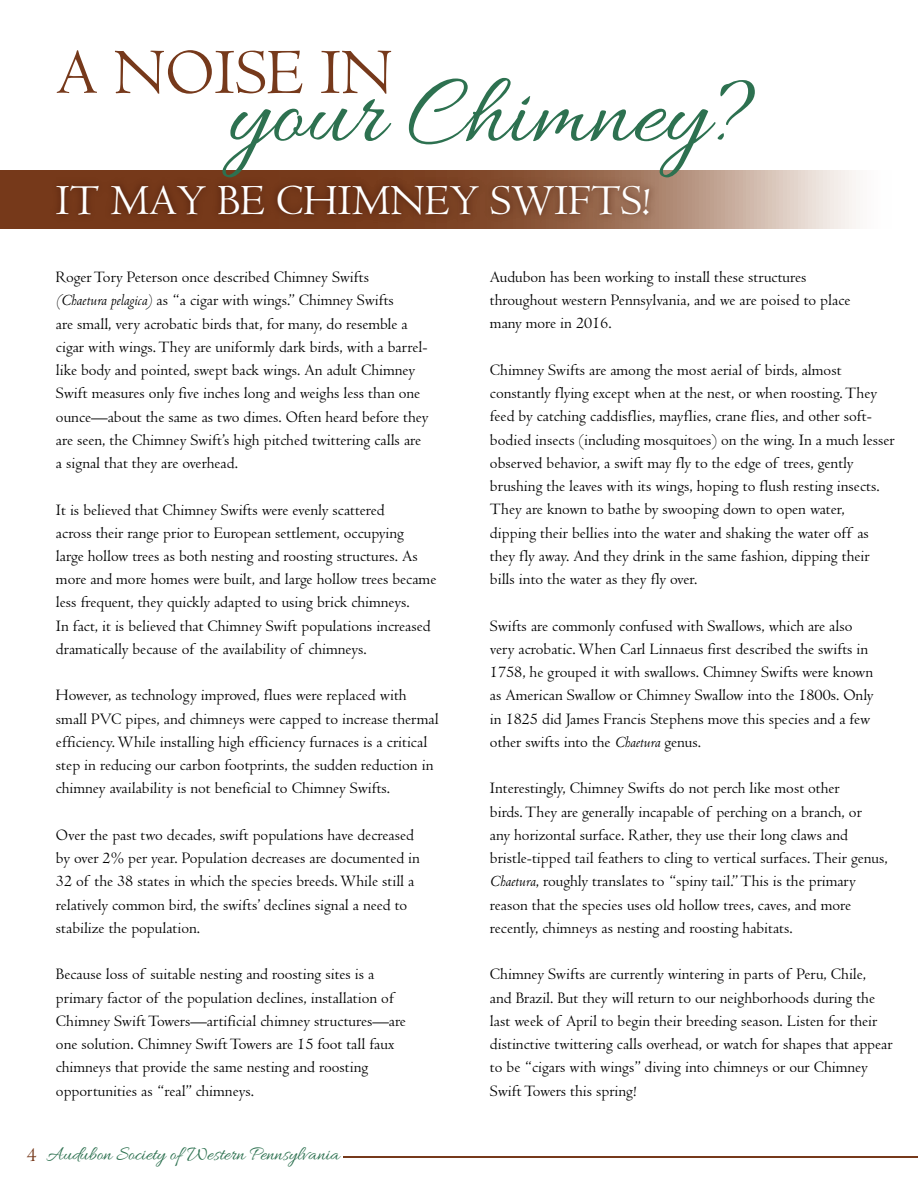
<style>
.page{position:relative;width:918px;height:1188px;background:#fff}
.page>*{position:absolute;margin:0;border:0;box-sizing:border-box;transform-origin:0 0}
.t1{font:102.3px "Allura";color:#2d7150}
.t2{font:66.6px "Centaur";color:#76391b}
.t3{font:44.4px "Centaur";color:#fff}
.t4{font:20.1px "Allura";color:#2d7150}
.t5{font:16.5px/23.2px "Centaur";color:#000}
.s1{font-style:italic}
.s2{font-family:"Centaur";color:#76391b}
</style>
<div class="page">
<svg style="left:0;top:170px;width:856px;height:58px;background:#c1a595"></svg>
<img style="left:45px;top:170px;width:617px;height:59px">
<hr style="left:344px;top:1156px;width:574px;height:1px;background:#76391b">
<h2 class="t2" style="left:56px;top:36px;width:338px">A NOISE IN</h2>
<h1 class="t1" style="left:228px;top:57px;width:529px">your Chimney?</h1>
<h3 class="t3" style="left:56px;top:176px;width:596px">IT MAY BE CHIMNEY SWIFTS!</h3>
<p class="t5" style="left:56px;top:266px;width:374px">Roger Tory Peterson once described Chimney Swifts<br><span class="s1">(Chaetura pelagica)</span> as “a cigar with wings.” Chimney Swifts<br>are small, very acrobatic birds that, for many, do resemble a cigar with wings. They are uniformly dark birds, with a barrel&shy;like body and pointed, swept back wings. An adult Chimney Swift measures only five inches long and weighs less than one ounce—about the same as two dimes. Often heard before they are seen, the Chimney Swift’s high pitched twittering calls are a signal that they are overhead.</p>
<p class="t5" style="left:56px;top:498px;width:382px">It is believed that Chimney Swifts were evenly scattered<br>across their range prior to European settlement, occupying<br>large hollow trees as both nesting and roosting structures. As more and more homes were built, and large hollow trees became less frequent, they quickly adapted to using brick chimneys.<br>In fact, it is believed that Chimney Swift populations increased dramatically because of the availability of chimneys.</p>
<p class="t5" style="left:56px;top:684px;width:384px">However, as technology improved, flues were replaced with small PVC pipes, and chimneys were capped to increase thermal efficiency. While installing high efficiency furnaces is a critical step in reducing our carbon footprints, the sudden reduction in chimney availability is not beneficial to Chimney Swifts.</p>
<p class="t5" style="left:56px;top:824px;width:366px">Over the past two decades, swift populations have decreased by over 2% per year. Population decreases are documented in 32 of the 38 states in which the species breeds. While still a relatively common bird, the swifts’ declines signal a need to stabilize the population.</p>
<p class="t5" style="left:56px;top:963px;width:352px">Because loss of suitable nesting and roosting sites is a primary factor of the population declines, installation of Chimney Swift Towers—artificial chimney structures—are one solution. Chimney Swift Towers are 15 foot tall faux chimneys that provide the same nesting and roosting opportunities as “real” chimneys.</p>
<p class="t4" style="left:27px;top:1143px;width:314px"><span class="s2">4</span> Audubon Society of Western Pennsylvania</p>
<p class="t5" style="left:490px;top:266px;width:362px">Audubon has been working to install these structures throughout western Pennsylvania, and we are poised to place many more in 2016.</p>
<p class="t5" style="left:490px;top:359px;width:406px">Chimney Swifts are among the most aerial of birds, almost constantly flying except when at the nest, or when roosting. They feed by catching caddisflies, mayflies, crane flies, and other soft&shy;bodied insects (including mosquitoes) on the wing. In a much lesser observed behavior, a swift may fly to the edge of trees, gently brushing the leaves with its wings, hoping to flush resting insects.<br>They are known to bathe by swooping down to open water, dipping their bellies into the water and shaking the water off as they fly away. And they drink in the same fashion, dipping their bills into the water as they fly over.</p>
<p class="t5" style="left:490px;top:614px;width:385px">Swifts are commonly confused with Swallows, which are also very acrobatic. When Carl Linnaeus first described the swifts in 1758, he grouped it with swallows. Chimney Swifts were known as American Swallow or Chimney Swallow into the 1800s. Only in 1825 did James Francis Stephens move this species and a few other swifts into the <span class="s1">Chaetura</span> genus.</p>
<p class="t5" style="left:490px;top:777px;width:399px">Interestingly, Chimney Swifts do not perch like most other<br>birds. They are generally incapable of perching on a branch, or<br>any horizontal surface. Rather, they use their long claws and bristle-tipped tail feathers to cling to vertical surfaces. Their genus, <span class="s1">Chaetura</span>, roughly translates to “spiny tail.” This is the primary reason that the species uses old hollow trees, caves, and more recently, chimneys as nesting and roosting habitats.</p>
<p class="t5" style="left:490px;top:963px;width:404px">Chimney Swifts are currently wintering in parts of Peru, Chile,<br>and Brazil. But they will return to our neighborhoods during the last week of April to begin their breeding season. Listen for their distinctive twittering calls overhead, or watch for shapes that appear to be “cigars with wings” diving into chimneys or our Chimney Swift Towers this spring!</p>
</div>
